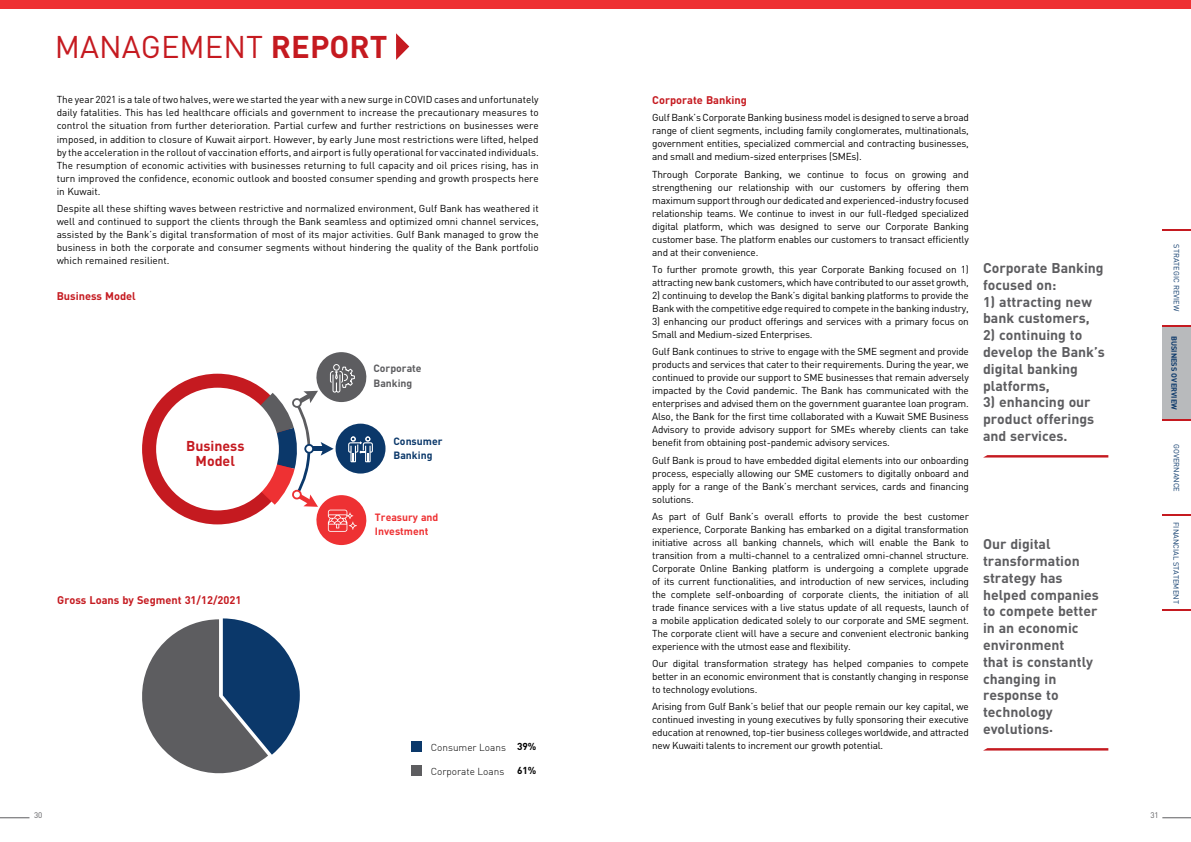
<style>
.page{position:relative;width:1191px;height:842px;background:#fff}
.page>*{position:absolute;margin:0;border:0;box-sizing:border-box;transform-origin:0 0}
.t1{font:31px "DIN";color:#c51a20}
.t2{font:700 14.1px/15px "DIN";color:#c51a20;text-align:center}
.t3{font:700 14px/16.8px "DIN";color:#5d5d60}
.t4{font:700 11px "DIN";color:#c51a20}
.t5{font:700 10.4px/14.3px "DIN";color:#ee3133}
.t6{font:700 10.4px/14.3px "DIN";color:#5d5d60}
.t7{font:700 10.4px/14.3px "DIN";color:#0b386a}
.t8{font:10px/13px "DIN";letter-spacing:-.02em;color:#000;text-align:justify}
.t9{font:300 10px "DIN";color:#000}
.t10{font:700 10px "DIN";color:#000}
.t11{font:8px "DIN";color:#5d5d60}
.t12{font:7.5px "DIN";color:#0b386a}
.t13{font:700 7.5px "DIN";color:#0b386a}
.s1{font-weight:700}
</style>
<div class="page">
<svg style="left:1162px;top:817px;width:29px;height:1px"></svg>
<svg style="left:0;top:817px;width:29px;height:1px"></svg>
<svg style="left:984px;top:455px;width:124px;height:2px"></svg>
<svg style="left:984px;top:748px;width:124px;height:2px"></svg>
<svg style="left:142px;top:618px;width:158px;height:156px"></svg>
<div style="left:142px;top:374px;width:151px;height:150px;background:#c51a20;border-radius:50%"></div>
<svg style="left:153px;top:385px;width:128px;height:128px"></svg>
<svg style="left:217px;top:352px;width:168px;height:193px"></svg>
<div style="left:156px;top:388px;width:123px;height:122px;background:#fff;border-radius:50%"></div>
<div style="left:1162px;top:325px;width:29px;height:95px;background:#b8babc"></div>
<svg style="left:1162px;top:229px;width:29px;height:1px"></svg>
<svg style="left:1162px;top:325px;width:29px;height:1px"></svg>
<svg style="left:1162px;top:420px;width:29px;height:1px"></svg>
<svg style="left:1162px;top:515px;width:29px;height:1px"></svg>
<svg style="left:1162px;top:610px;width:29px;height:1px"></svg>
<div style="left:0;top:0;width:1191px;height:9px;background:#ee3133"></div>
<svg style="left:396px;top:33px;width:13px;height:27px"></svg>
<div style="left:411px;top:741px;width:11px;height:11px;background:#0b386a"></div>
<div style="left:411px;top:765px;width:11px;height:11px;background:#5d5d60"></div>
<h1 class="t1" style="left:55px;top:27px;width:334px">MANAGEMENT <span class="s1">REPORT</span></h1>
<p class="t8" style="left:57px;top:93px;width:483px">The year 2021 is a tale of two halves, were we started the year with a new surge in COVID cases and unfortunately daily fatalities. This has led healthcare officials and government to increase the precautionary measures to control the situation from further deterioration. Partial curfew and further restrictions on businesses were imposed, in addition to closure of Kuwait airport. However, by early June most restrictions were lifted, helped by the acceleration in the rollout of vaccination efforts, and airport is fully operational for vaccinated individuals.<br>The resumption of economic activities with businesses returning to full capacity and oil prices rising, has in turn improved the confidence, economic outlook and boosted consumer spending and growth prospects here in Kuwait.</p>
<p class="t8" style="left:57px;top:201px;width:483px">Despite all these shifting waves between restrictive and normalized environment, Gulf Bank has weathered it well and continued to support the clients through the Bank seamless and optimized omni channel services, assisted by the Bank’s digital transformation of most of its major activities. Gulf Bank managed to grow the business in both the corporate and consumer segments without hindering the quality of the Bank portfolio which remained resilient.</p>
<p class="t4" style="left:57px;top:289px;width:81px">Business Model</p>
<h2 class="t2" style="left:186px;top:438px;width:60px">Business<br>Model</h2>
<p class="t4" style="left:57px;top:593px;width:186px">Gross Loans by Segment 31/12/2021</p>
<p class="t6" style="left:373px;top:361px;width:50px">Corporate<br>Banking</p>
<p class="t7" style="left:393px;top:434px;width:51px">Consumer<br>Banking</p>
<p class="t5" style="left:375px;top:510px;width:65px">Treasury and<br>Investment</p>
<p class="t11" style="left:34px;top:810px;width:10px">30</p>
<p class="t9" style="left:431px;top:742px;width:107px">Consumer Loans <span class="s1">39%</span></p>
<p class="t9" style="left:431px;top:765px;width:75px">Corporate Loans</p>
<p class="t10" style="left:517px;top:764px;width:21px">61%</p>
<p class="t4" style="left:652px;top:93px;width:96px">Corporate Banking</p>
<p class="t8" style="left:652px;top:111px;width:318px">Gulf Bank’s Corporate Banking business model is designed to serve a broad range of client segments, including family conglomerates, multinationals, government entities, specialized commercial and contracting businesses, and small and medium-sized enterprises (SMEs).</p>
<p class="t8" style="left:652px;top:167px;width:318px">Through Corporate Banking, we continue to focus on growing and strengthening our relationship with our customers by offering them maximum support through our dedicated and experienced-industry focused relationship teams. We continue to invest in our full-fledged specialized digital platform, which was designed to serve our Corporate Banking customer base. The platform enables our customers to transact efficiently and at their convenience.</p>
<p class="t8" style="left:652px;top:263px;width:318px">To further promote growth, this year Corporate Banking focused on 1) attracting new bank customers, which have contributed to our asset growth,</p>
<p class="t8" style="left:652px;top:289px;width:318px">2) continuing to develop the Bank’s digital banking platforms to provide the<br>Bank with the competitive edge required to compete in the banking industry,</p>
<p class="t8" style="left:652px;top:315px;width:318px">3) enhancing our product offerings and services with a primary focus on<br>Small and Medium-sized Enterprises.</p>
<p class="t8" style="left:652px;top:345px;width:318px">Gulf Bank continues to strive to engage with the SME segment and provide products and services that cater to their requirements. During the year, we continued to provide our support to SME businesses that remain adversely impacted by the Covid pandemic. The Bank has communicated with the enterprises and advised them on the government guarantee loan program.<br>Also, the Bank for the first time collaborated with a Kuwait SME Business Advisory to provide advisory support for SMEs whereby clients can take benefit from obtaining post-pandemic advisory services.</p>
<p class="t8" style="left:652px;top:453px;width:318px">Gulf Bank is proud to have embedded digital elements into our onboarding process, especially allowing our SME customers to digitally onboard and apply for a range of the Bank’s merchant services, cards and financing solutions.</p>
<p class="t8" style="left:652px;top:509px;width:318px">As part of Gulf Bank’s overall efforts to provide the best customer experience, Corporate Banking has embarked on a digital transformation initiative across all banking channels, which will enable the Bank to transition from a multi-channel to a centralized omni-channel structure.<br>Corporate Online Banking platform is undergoing a complete upgrade of its current functionalities, and introduction of new services, including the complete self-onboarding of corporate clients, the initiation of all trade finance services with a live status update of all requests, launch of a mobile application dedicated solely to our corporate and SME segment.<br>The corporate client will have a secure and convenient electronic banking experience with the utmost ease and flexibility.</p>
<p class="t8" style="left:652px;top:657px;width:318px">Our digital transformation strategy has helped companies to compete better in an economic environment that is constantly changing in response to technology evolutions.</p>
<p class="t8" style="left:652px;top:700px;width:318px">Arising from Gulf Bank’s belief that our people remain our key capital, we continued investing in young executives by fully sponsoring their executive education at renowned, top-tier business colleges worldwide, and attracted new Kuwaiti talents to increment our growth potential.</p>
<h3 class="t3" style="left:983px;top:259px;width:122px">Corporate Banking focused on:</h3>
<h3 class="t3" style="left:983px;top:292px;width:110px">1) attracting new bank customers,</h3>
<h3 class="t3" style="left:983px;top:326px;width:123px">2) continuing to develop the Bank’s digital banking platforms,</h3>
<h3 class="t3" style="left:983px;top:393px;width:113px">3) enhancing our product offerings and services.</h3>
<h3 class="t3" style="left:983px;top:535px;width:117px">Our digital transformation strategy has helped companies to compete better in an economic environment<br>that is constantly changing in response to technology evolutions.</h3>
<p class="t12" style="left:1181px;top:244px;width:68px;rotate:90deg">STRATEGIC REVIEW</p>
<p class="t13" style="left:1179px;top:336px;width:75px;rotate:90deg">BUSINESS OVERVIEW</p>
<p class="t12" style="left:1181px;top:444px;width:50px;rotate:90deg">GOVERNANCE</p>
<p class="t12" style="left:1181px;top:522px;width:83px;rotate:90deg">FINANCIAL STATEMENT</p>
<p class="t11" style="left:1150px;top:810px;width:10px">31</p>
</div>
